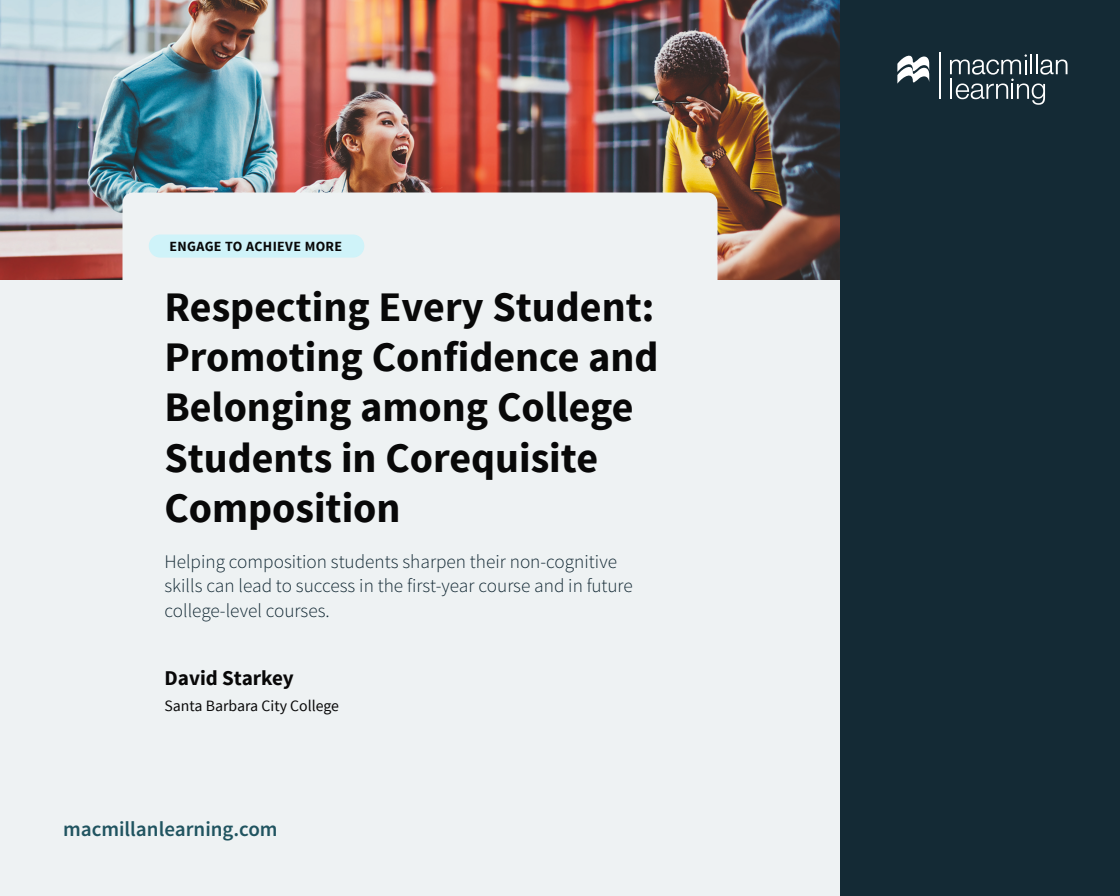
<style>
.page{position:relative;width:1120px;height:896px;background:#fff}
.page>*{position:absolute;margin:0;border:0;box-sizing:border-box;transform-origin:0 0}
.t1{font:700 42px/50.4px "Source Sans Pro";color:#080808}
.Main_URL{font:600 21px "Source Sans Pro";color:#205460}
.t2{font:700 21px "Source Sans Pro";color:#080808}
.Subtitle___Sub-heade{font:300 19.25px/24.5px "Source Sans Pro";color:#142a35}
.t3{font:15.75px "Source Sans Pro";color:#080808}
.Campaign_Label{font:700 14px "Source Sans Pro";letter-spacing:.025em;color:#080808}
</style>
<div class="page">
<div style="left:0;top:0;width:840px;height:896px;background:#eef2f3"></div>
<img style="left:0;top:0;width:840px;height:280px">
<div style="left:840px;top:0;width:280px;height:896px;background:#142a35"></div>
<svg style="left:897px;top:55px;width:32px;height:29px"></svg>
<hr style="left:939px;top:52px;width:1px;height:47px;background:#fff">
<svg style="left:950px;top:54px;width:117px;height:51px"></svg>
<div style="left:122px;top:192px;width:596px;height:588px;background:#eef2f3;border-radius:10px"></div>
<div style="left:149px;top:235px;width:215px;height:23px;background:#cff3f9;border-radius:11px"></div>
<p class="Campaign_Label" style="left:170px;top:238px;width:174px">ENGAGE TO ACHIEVE MORE</p>
<p class="t1" style="left:164px;top:283px;width:492px">Respecting Every Student:</p>
<p class="t1" style="left:164px;top:333px;width:496px">Promoting Confidence and<br>Belonging among College</p>
<p class="t1" style="left:164px;top:434px;width:435px">Students in Corequisite</p>
<p class="t1" style="left:164px;top:485px;width:238px">Composition</p>
<p class="Subtitle___Sub-heade" style="left:164px;top:549px;width:470px">Helping composition students sharpen their non-cognitive skills can lead to success in the first-year course and in future college-level courses.</p>
<p class="t2" style="left:164px;top:664px;width:131px">David Starkey</p>
<p class="t3" style="left:164px;top:696px;width:176px">Santa Barbara City College</p>
<p class="Main_URL" style="left:63px;top:816px;width:216px">macmillanlearning.com</p>
</div>
